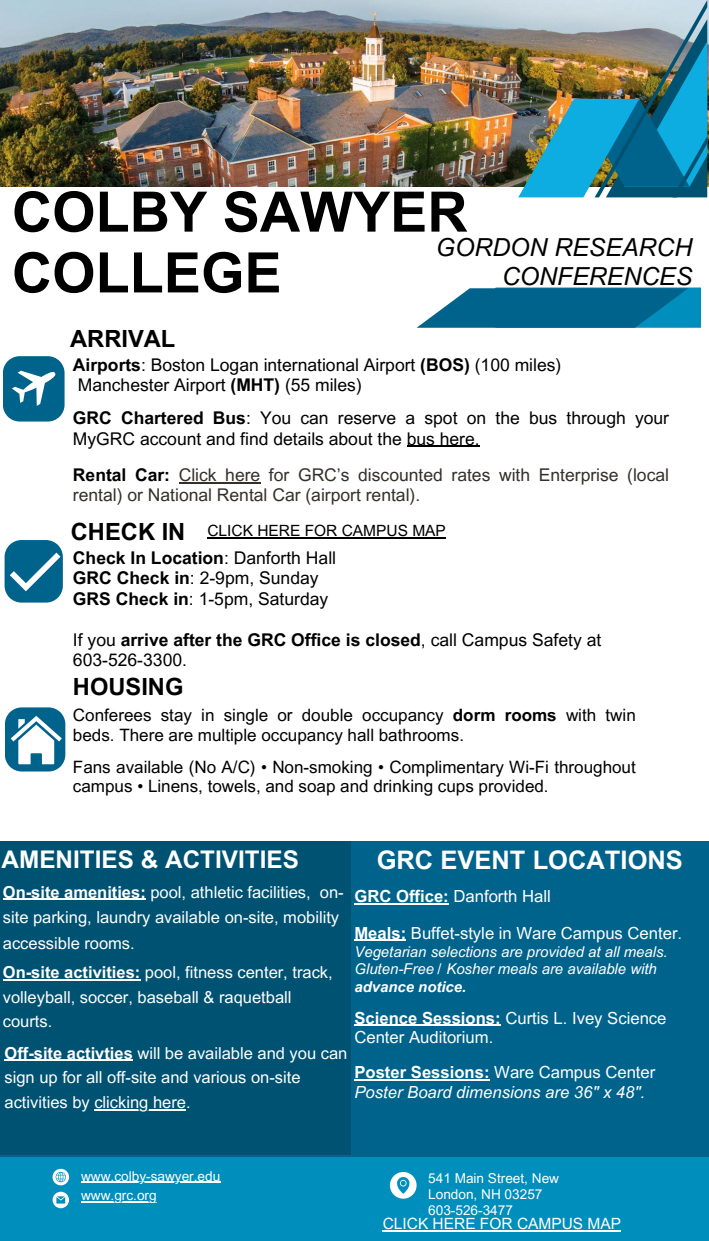
<style>
.page{position:relative;width:709px;height:1241px;background:#fff}
.page>*{position:absolute;margin:0;border:0;box-sizing:border-box;transform-origin:0 0}
.t1{font:700 55.8px/60.8px "Arial MT Pro";color:#000}
.t2{font:700 25.52px "Arial MT Pro";color:#fff}
.t3{font:italic 24.82px/28.9px "Arial MT Pro";color:#000;text-align:right}
.t4{font:700 24.32px "Arial MT Pro";color:#fff}
.t5{font:700 23.68px "Arial MT Pro";color:#000}
.t6{font:700 17.52px "Arial MT Pro";color:#000}
.t7{font:17.52px "Arial MT Pro";color:#000}
.t8{font:17.5px/20.4px "Arial MT Pro";color:#000}
.t9{font:17.5px/20.4px "Arial MT Pro";color:#342f29}
.t10{font:17.02px/19.9px "Arial MT Pro";color:#000}
.t11{font:16.65px/19.3px "Arial MT Pro";color:#fff}
.t12{font:italic 16.65px "Arial MT Pro";color:#fff}
.t13{font:16.48px/25.7px "Arial MT Pro";color:#fff}
.t14{font:15.5px "Arial MT Pro";color:#fff}
.t15{font:15.5px "Arial MT Pro";color:#000}
.t16{font:italic 14.9px/17.4px "Arial MT Pro";color:#fff}
.t17{font:13.6px/15.8px "Arial MT Pro";color:#fff}
.s1{font-weight:700}
.s2{font-weight:700;color:#000}
.s3{font-weight:400}
</style>
<div class="page">
<img style="left:0;top:0;width:709px;height:187px">
<div style="left:0;top:841px;width:709px;height:323px;background:#00638c"></div>
<div style="left:0;top:1157px;width:709px;height:83px;background:#008ebc"></div>
<div style="left:0;top:841px;width:350px;height:313px;background:#005272"></div>
<svg style="left:53px;top:1168px;width:16px;height:16px"></svg>
<svg style="left:53px;top:1191px;width:16px;height:16px"></svg>
<svg style="left:390px;top:1172px;width:26px;height:26px"></svg>
<img style="left:518px;top:0;width:189px;height:197px">
<svg style="left:416px;top:287px;width:285px;height:41px;background:#1c7aa0"></svg>
<svg style="left:3px;top:356px;width:62px;height:65px"></svg>
<svg style="left:5px;top:540px;width:58px;height:62px;background:#2b7d9f"></svg>
<svg style="left:5px;top:707px;width:60px;height:64px"></svg>
<hr style="left:407px;top:445px;width:73px;height:2px;background:#000">
<hr style="left:179px;top:482px;width:81px;height:1px;background:#342f29">
<hr style="left:3px;top:898px;width:143px;height:2px;background:#fff">
<hr style="left:3px;top:978px;width:137px;height:2px;background:#fff">
<hr style="left:5px;top:1059px;width:128px;height:1px;background:#fff">
<hr style="left:94px;top:1108px;width:92px;height:2px;background:#fff">
<hr style="left:81px;top:1181px;width:139px;height:1px;background:#fff">
<hr style="left:81px;top:1200px;width:76px;height:1px;background:#fff">
<hr style="left:354px;top:902px;width:95px;height:2px;background:#fff">
<hr style="left:354px;top:939px;width:52px;height:1px;background:#fff">
<hr style="left:354px;top:1024px;width:147px;height:1px;background:#fff">
<hr style="left:354px;top:1078px;width:135px;height:2px;background:#fff">
<hr style="left:383px;top:1229px;width:238px;height:2px;background:#fff">
<hr style="left:207px;top:537px;width:239px;height:1px;background:#000">
<p class="t1" style="left:12px;top:188px;width:457px">COLBY SAWYER<br>COLLEGE</p>
<p class="t3" style="left:436px;top:236px;width:258px">GORDON RESEARCH<br>CONFERENCES</p>
<p class="t5" style="left:70px;top:330px;width:107px">ARRIVAL</p>
<p class="t8" style="left:73px;top:356px;width:490px"><span class="s1">Airports</span>: Boston Logan international Airport <span class="s1">(BOS)</span> (100 miles)</p>
<p class="t8" style="left:78px;top:377px;width:285px">Manchester Airport <span class="s1">(MHT)</span> (55 miles)</p>
<p class="t8" style="left:73px;top:410px;width:597px"><span class="s1">GRC Chartered Bus</span>: You can reserve a spot on the bus through your<br>MyGRC account and find details about the bus here.</p>
<p class="t9" style="left:73px;top:467px;width:597px"><span class="s2">Rental Car:</span> Click here for GRC’s discounted rates with Enterprise (local rental) or National Rental Car (airport rental).</p>
<p class="t5" style="left:71px;top:523px;width:116px">CHECK IN</p>
<p class="t15" style="left:207px;top:525px;width:240px">CLICK HERE FOR CAMPUS MAP</p>
<p class="t6" style="left:73px;top:551px;width:265px">Check In Location<span class="s3">: Danforth Hall</span></p>
<p class="t7" style="left:73px;top:571px;width:247px"><span class="s1">GRC Check in</span>: 2-9pm, Sunday</p>
<p class="t7" style="left:73px;top:591px;width:257px"><span class="s1">GRS Check in</span>: 1-5pm, Saturday</p>
<p class="t6" style="left:73px;top:632px;width:530px"><span class="s3">If you</span> arrive after the GRC Office is closed<span class="s3">, call Campus Safety at</span></p>
<p class="t7" style="left:73px;top:653px;width:116px">603-526-3300.</p>
<p class="t5" style="left:73px;top:678px;width:112px">HOUSING</p>
<p class="t10" style="left:73px;top:707px;width:564px">Conferees stay in single or double occupancy <span class="s1">dorm rooms</span> with twin beds. There are multiple occupancy hall bathrooms.</p>
<p class="t10" style="left:73px;top:758px;width:564px">Fans available (No A/C) • Non-smoking • Complimentary Wi-Fi throughout campus • Linens, towels, and soap and drinking cups provided.</p>
<p class="t4" style="left:2px;top:850px;width:299px">AMENITIES &amp; ACTIVITIES</p>
<p class="t2" style="left:377px;top:850px;width:308px">GRC EVENT LOCATIONS</p>
<p class="t13" style="left:3px;top:881px;width:342px"><span class="s1">On-site amenities:</span> pool, athletic facilities, on&shy;site parking, laundry available on-site, mobility accessible rooms.</p>
<p class="t13" style="left:3px;top:961px;width:331px;line-height:24.6px"><span class="s1">On-site activities:</span> pool, fitness center, track, volleyball, soccer, baseball &amp; raquetball courts.</p>
<p class="t13" style="left:5px;top:1042px;width:344px;line-height:24.8px"><span class="s1">Off-site activties</span> will be available and you can sign up for all off-site and various on-site activities by clicking here.</p>
<p class="t11" style="left:354px;top:888px;width:198px"><span class="s1">GRC Office:</span> Danforth Hall</p>
<p class="t11" style="left:354px;top:925px;width:329px"><span class="s1">Meals:</span> Buffet-style in Ware Campus Center.</p>
<p class="t16" style="left:354px;top:944px;width:315px">Vegetarian selections are provided at all meals.</p>
<p class="t16" style="left:354px;top:961px;width:304px">Gluten-Free / Kosher meals are available with <span class="s1">advance notice.</span></p>
<p class="t11" style="left:354px;top:1009px;width:314px"><span class="s1">Science Sessions:</span> Curtis L. Ivey Science<br>Center Auditorium.</p>
<p class="t11" style="left:354px;top:1064px;width:302px"><span class="s1">Poster Sessions:</span> Ware Campus Center</p>
<p class="t12" style="left:354px;top:1085px;width:292px">Poster Board dimensions are 36" x 48".</p>
<p class="t17" style="left:81px;top:1169px;width:141px">www.colby-sawyer.edu</p>
<p class="t17" style="left:81px;top:1188px;width:77px">www.grc.org</p>
<p class="t17" style="left:428px;top:1171px;width:132px">541 Main Street, New<br>London, NH 03257</p>
<p class="t17" style="left:428px;top:1203px;width:86px">603-526-3477</p>
<p class="t14" style="left:383px;top:1217px;width:240px">CLICK HERE FOR CAMPUS MAP</p>
</div>
